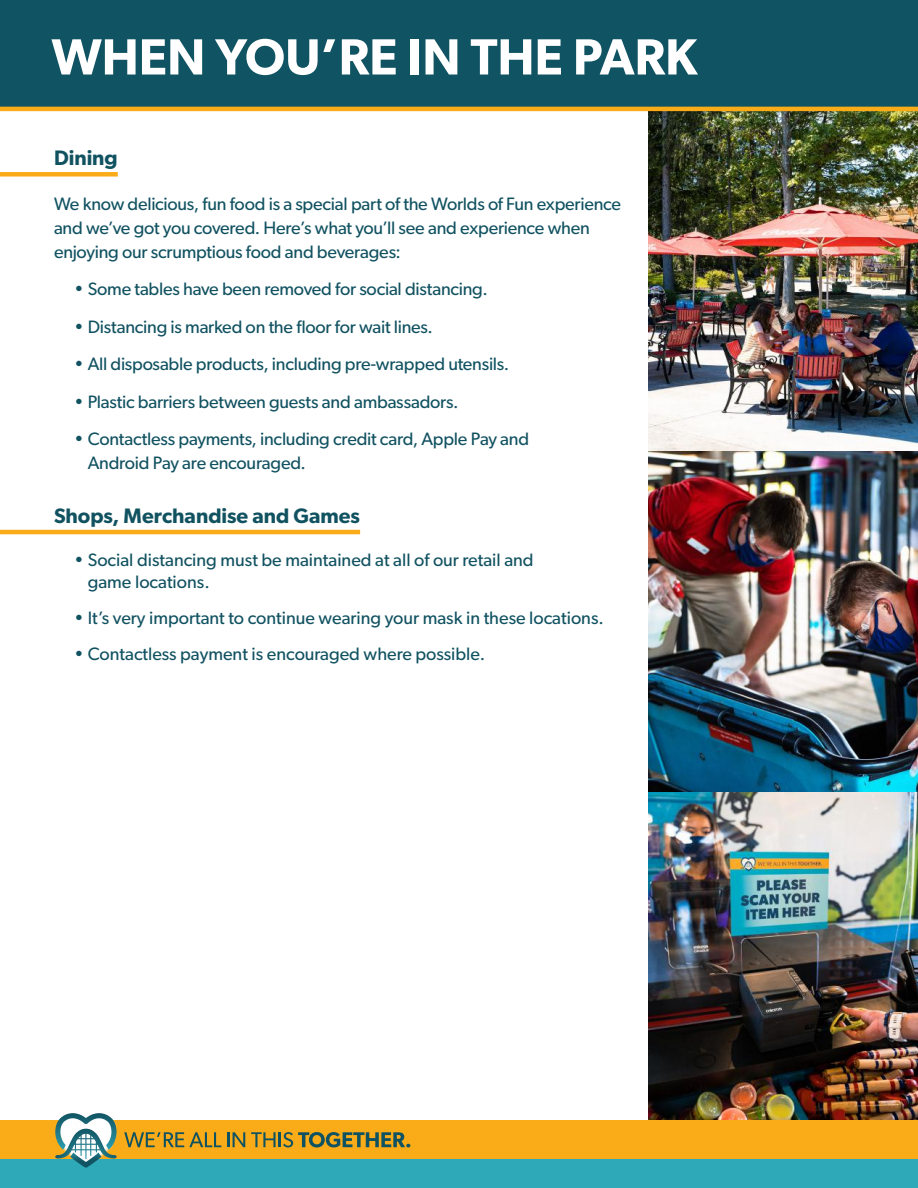
<style>
.page{position:relative;width:918px;height:1188px;background:#fff}
.page>*{position:absolute;margin:0;border:0;box-sizing:border-box;transform-origin:0 0}
.t1{font:600 51px "Gibson";color:#fff}
.t2{font:600 21px "Gibson";color:#115261}
.t3{font:18px/24px "Gibson";letter-spacing:-.01em;color:#115261}
</style>
<div class="page">
<img style="left:648px;top:792px;width:270px;height:328px">
<img style="left:648px;top:111px;width:270px;height:341px">
<img style="left:648px;top:452px;width:270px;height:340px">
<div style="left:0;top:172px;width:118px;height:5px;background:#faab18"></div>
<hr style="left:0;top:530px;width:360px;height:4px;background:#faab18">
<div style="left:0;top:0;width:918px;height:109px;background:#105362"></div>
<hr style="left:0;top:107px;width:918px;height:4px;background:#faab18">
<div style="left:0;top:1120px;width:918px;height:39px;background:#faab18"></div>
<div style="left:0;top:1159px;width:918px;height:29px;background:#2da9b8"></div>
<svg style="left:133px;top:1132px;width:88px;height:15px"></svg>
<svg style="left:227px;top:1132px;width:18px;height:15px"></svg>
<svg style="left:251px;top:1132px;width:159px;height:15px"></svg>
<img style="left:124px;top:1132px;width:9px;height:16px">
<svg style="left:55px;top:1113px;width:62px;height:55px"></svg>
<h1 class="t1" style="left:52px;top:26px;width:647px">WHEN YOU’RE IN THE PARK</h1>
<p class="t2" style="left:54px;top:145px;width:65px">Dining</p>
<p class="t3" style="left:54px;top:191px;width:569px">We know delicious, fun food is a special part of the Worlds of Fun experience and we’ve got you covered. Here’s what you’ll see and experience when enjoying our scrumptious food and beverages:</p>
<p class="t3" style="left:74px;top:277px;width:415px">• Some tables have been removed for social distancing.</p>
<p class="t3" style="left:74px;top:314px;width:360px">• Distancing is marked on the floor for wait lines.</p>
<p class="t3" style="left:74px;top:352px;width:437px">• All disposable products, including pre-wrapped utensils.</p>
<p class="t3" style="left:74px;top:389px;width:386px">• Plastic barriers between guests and ambassadors.</p>
<p class="t3" style="left:88px;top:427px;width:443px;text-indent:-14px">• Contactless payments, including credit card, Apple Pay and<br>Android Pay are encouraged.</p>
<p class="t2" style="left:54px;top:503px;width:308px">Shops, Merchandise and Games</p>
<p class="t3" style="left:88px;top:548px;width:447px;line-height:22.5px;text-indent:-14px">• Social distancing must be maintained at all of our retail and game locations.</p>
<p class="t3" style="left:74px;top:606px;width:531px">• It’s very important to continue wearing your mask in these locations.</p>
<p class="t3" style="left:74px;top:642px;width:413px">• Contactless payment is encouraged where possible.</p>
</div>
